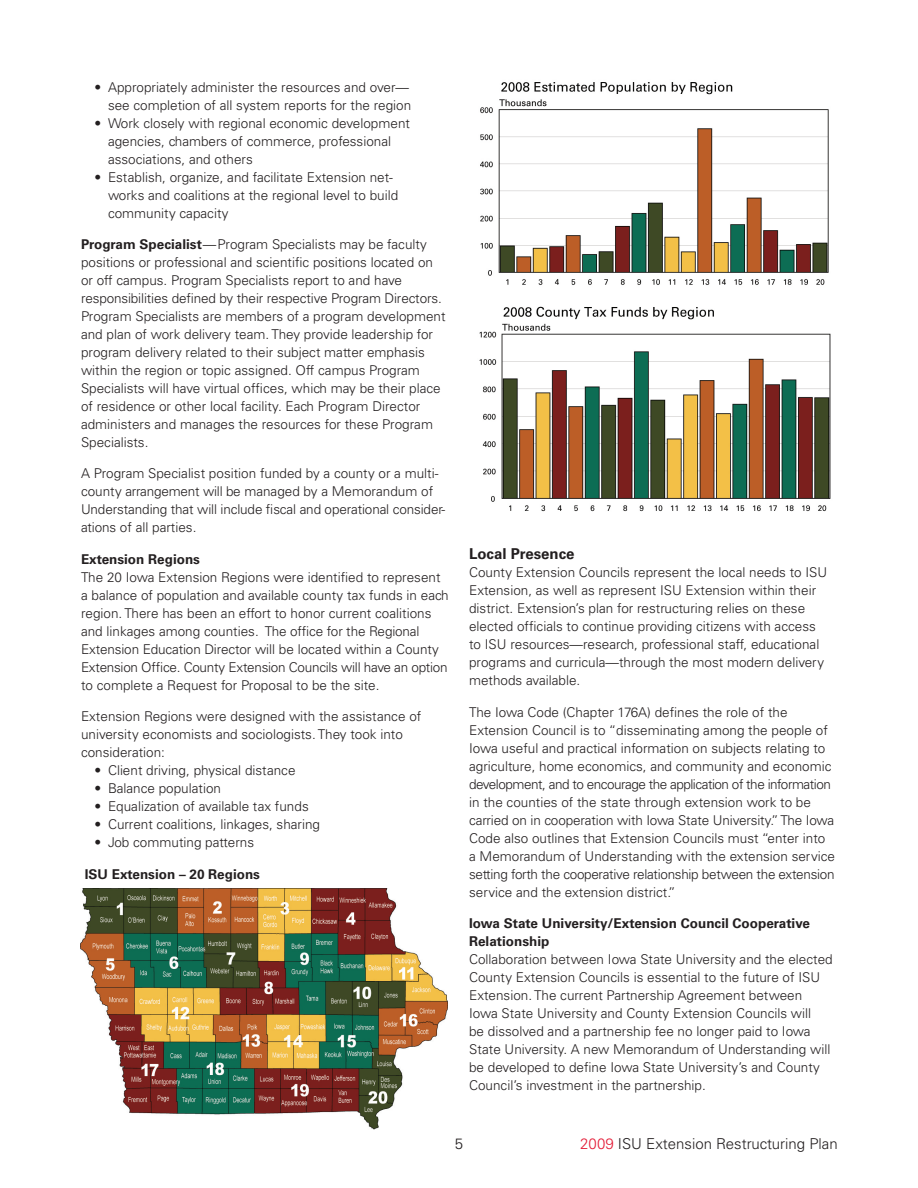
<style>
.page{position:relative;width:918px;height:1188px;background:#fff}
.page>*{position:absolute;margin:0;border:0;box-sizing:border-box;transform-origin:0 0}
.t1{font:300 15px "Univers";color:#231f20}
.t2{font:700 15px "Univers";color:#231f20}
.t3{font:300 13.5px/18px "Univers";color:#231f20}
.t4{font:700 13.5px/18px "Univers";color:#231f20}
.s1{font-weight:700}
.s2{color:#e41c37}
</style>
<div class="page">
<img style="left:80px;top:888px;width:367px;height:242px">
<img style="left:480px;top:82px;width:349px;height:203px">
<img style="left:479px;top:306px;width:352px;height:206px">
<p class="t3" style="left:94px;top:78px;width:318px;text-align:right">• Appropriately administer the resources and over— see completion of all system reports for the region</p>
<p class="t3" style="left:108px;top:114px;width:304px;text-indent:-14px">• Work closely with regional economic development agencies, chambers of commerce, professional associations, and others</p>
<p class="t3" style="left:108px;top:168px;width:292px;text-indent:-14px">• Establish, organize, and facilitate Extension net&shy;works and coalitions at the regional level to build community capacity</p>
<p class="t3" style="left:81px;top:235px;width:366px"><span class="s1">Program Specialist</span>—Program Specialists may be faculty positions or professional and scientific positions located on or off campus. Program Specialists report to and have responsibilities defined by their respective Program Directors.<br>Program Specialists are members of a program development and plan of work delivery team. They provide leadership for program delivery related to their subject matter emphasis within the region or topic assigned. Off campus Program Specialists will have virtual offices, which may be their place of residence or other local facility. Each Program Director administers and manages the resources for these Program Specialists.</p>
<p class="t3" style="left:81px;top:465px;width:366px">A Program Specialist position funded by a county or a multi&shy;county arrangement will be managed by a Memorandum of Understanding that will include fiscal and operational consider&shy;ations of all parties.</p>
<p class="t4" style="left:81px;top:550px;width:121px">Extension Regions</p>
<p class="t3" style="left:81px;top:568px;width:369px">The 20 Iowa Extension Regions were identified to represent a balance of population and available county tax funds in each region. There has been an effort to honor current coalitions and linkages among counties. The office for the Regional Extension Education Director will be located within a County Extension Office. County Extension Councils will have an option to complete a Request for Proposal to be the site.</p>
<p class="t3" style="left:81px;top:708px;width:342px">Extension Regions were designed with the assistance of university economists and sociologists. They took into consideration:</p>
<p class="t3" style="left:94px;top:762px;width:203px">• Client driving, physical distance</p>
<p class="t3" style="left:94px;top:780px;width:128px">• Balance population</p>
<p class="t3" style="left:94px;top:798px;width:216px">• Equalization of available tax funds</p>
<p class="t3" style="left:94px;top:816px;width:227px">• Current coalitions, linkages, sharing</p>
<p class="t3" style="left:94px;top:834px;width:161px">• Job commuting patterns</p>
<p class="t4" style="left:85px;top:865px;width:177px">ISU Extension – 20 Regions</p>
<p class="t2" style="left:469px;top:545px;width:107px">Local Presence</p>
<p class="t3" style="left:469px;top:563px;width:360px">County Extension Councils represent the local needs to ISU Extension, as well as represent ISU Extension within their district. Extension’s plan for restructuring relies on these elected officials to continue providing citizens with access to ISU resources—research, professional staff, educational programs and curricula—through the most modern delivery methods available.</p>
<p class="t3" style="left:469px;top:703px;width:367px">The Iowa Code (Chapter 176A) defines the role of the Extension Council is to “disseminating among the people of Iowa useful and practical information on subjects relating to agriculture, home economics, and community and economic development, and to encourage the application of the information in the counties of the state through extension work to be carried on in cooperation with Iowa State University.” The Iowa Code also outlines that Extension Councils must “enter into a Memorandum of Understanding with the extension service setting forth the cooperative relationship between the extension service and the extension district.”</p>
<p class="t4" style="left:469px;top:914px;width:342px">Iowa State University/Extension Council Cooperative<br>Relationship</p>
<p class="t3" style="left:469px;top:950px;width:365px">Collaboration between Iowa State University and the elected County Extension Councils is essential to the future of ISU Extension. The current Partnership Agreement between Iowa State University and County Extension Councils will<br>be dissolved and a partnership fee no longer paid to Iowa State University. A new Memorandum of Understanding will be developed to define Iowa State University’s and County Council’s investment in the partnership.</p>
<p class="t1" style="left:455px;top:1135px;width:10px">5</p>
<p class="t1" style="left:580px;top:1135px;width:259px"><span class="s2">2009</span> ISU Extension Restructuring Plan</p>
</div>
